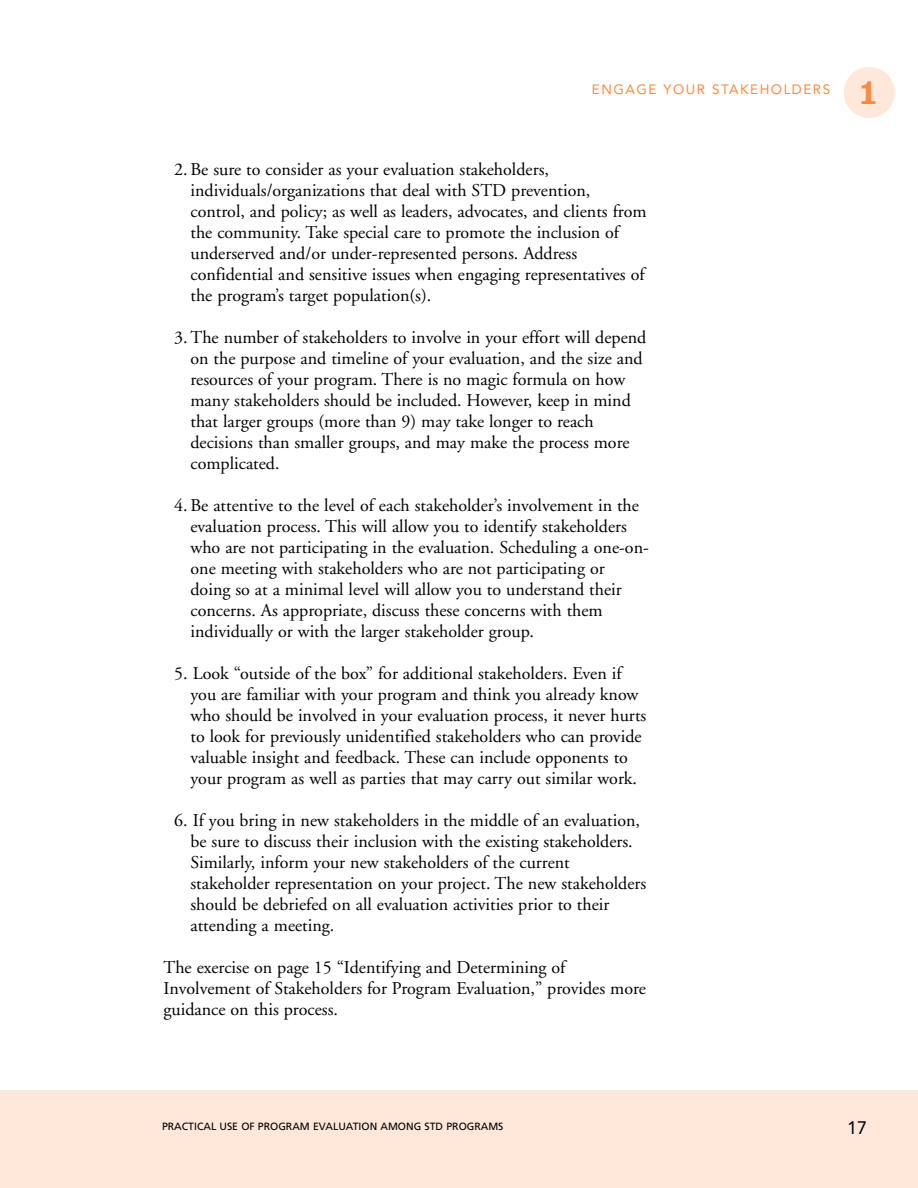
<style>
.page{position:relative;width:918px;height:1188px;background:#fff}
.page>*{position:absolute;margin:0;border:0;box-sizing:border-box;transform-origin:0 0}
.t1{font:700 34.5px "Clarendon T";color:#ff893f}
.t2{font:18px/21px "Adobe Garamond";color:#000}
.t3{font:18px "Avenir";color:#000}
.t4{font:13.5px "Avenir";letter-spacing:.11em;color:#ff893f}
.t5{font:10.5px "Frutiger";color:#000}
</style>
<div class="page">
<div style="left:0;top:1090px;width:918px;height:98px;background:#ffe7d9"></div>
<div style="left:844px;top:67px;width:51px;height:51px;background:#ffe7d9;border-radius:50%"></div>
<p class="t4" style="left:592px;top:84px;width:240px">ENGAGE YOUR STAKEHOLDERS</p>
<h1 class="t1" style="left:858px;top:72px;width:21px">1</h1>
<p class="t2" style="left:190px;top:160px;width:458px;text-indent:-16px">2. Be sure to consider as your evaluation stakeholders, individuals/organizations that deal with STD prevention, control, and policy; as well as leaders, advocates, and clients from the community. Take special care to promote the inclusion of underserved and/or under-represented persons. Address confidential and sensitive issues when engaging representatives of the program’s target population(s).</p>
<p class="t2" style="left:190px;top:328px;width:457px;text-indent:-16px">3. The number of stakeholders to involve in your effort will depend on the purpose and timeline of your evaluation, and the size and resources of your program. There is no magic formula on how many stakeholders should be included. However, keep in mind that larger groups (more than 9) may take longer to reach decisions than smaller groups, and may make the process more complicated.</p>
<p class="t2" style="left:190px;top:496px;width:460px;text-indent:-16px">4.Be attentive to the level of each stakeholder’s involvement in the evaluation process. This will allow you to identify stakeholders who are not participating in the evaluation. Scheduling a one-on&shy;one meeting with stakeholders who are not participating or doing so at a minimal level will allow you to understand their concerns. As appropriate, discuss these concerns with them individually or with the larger stakeholder group.</p>
<p class="t2" style="left:190px;top:664px;width:457px;text-indent:-16px">5. Look “outside of the box” for additional stakeholders. Even if you are familiar with your program and think you already know who should be involved in your evaluation process, it never hurts to look for previously unidentified stakeholders who can provide valuable insight and feedback. These can include opponents to your program as well as parties that may carry out similar work.</p>
<p class="t2" style="left:190px;top:811px;width:457px;text-indent:-16px">6. If you bring in new stakeholders in the middle of an evaluation, be sure to discuss their inclusion with the existing stakeholders.<br>Similarly, inform your new stakeholders of the current stakeholder representation on your project. The new stakeholders should be debriefed on all evaluation activities prior to their attending a meeting.</p>
<p class="t2" style="left:163px;top:958px;width:484px">The exercise on page 15 “Identifying and Determining of<br>Involvement of Stakeholders for Program Evaluation,” provides more guidance on this process.</p>
<p class="t5" style="left:162px;top:1122px;width:343px">PRACTICAL USE OF PROGRAM EVALUATION AMONG STD PROGRAMS</p>
<p class="t3" style="left:847px;top:1120px;width:22px">17</p>
</div>
